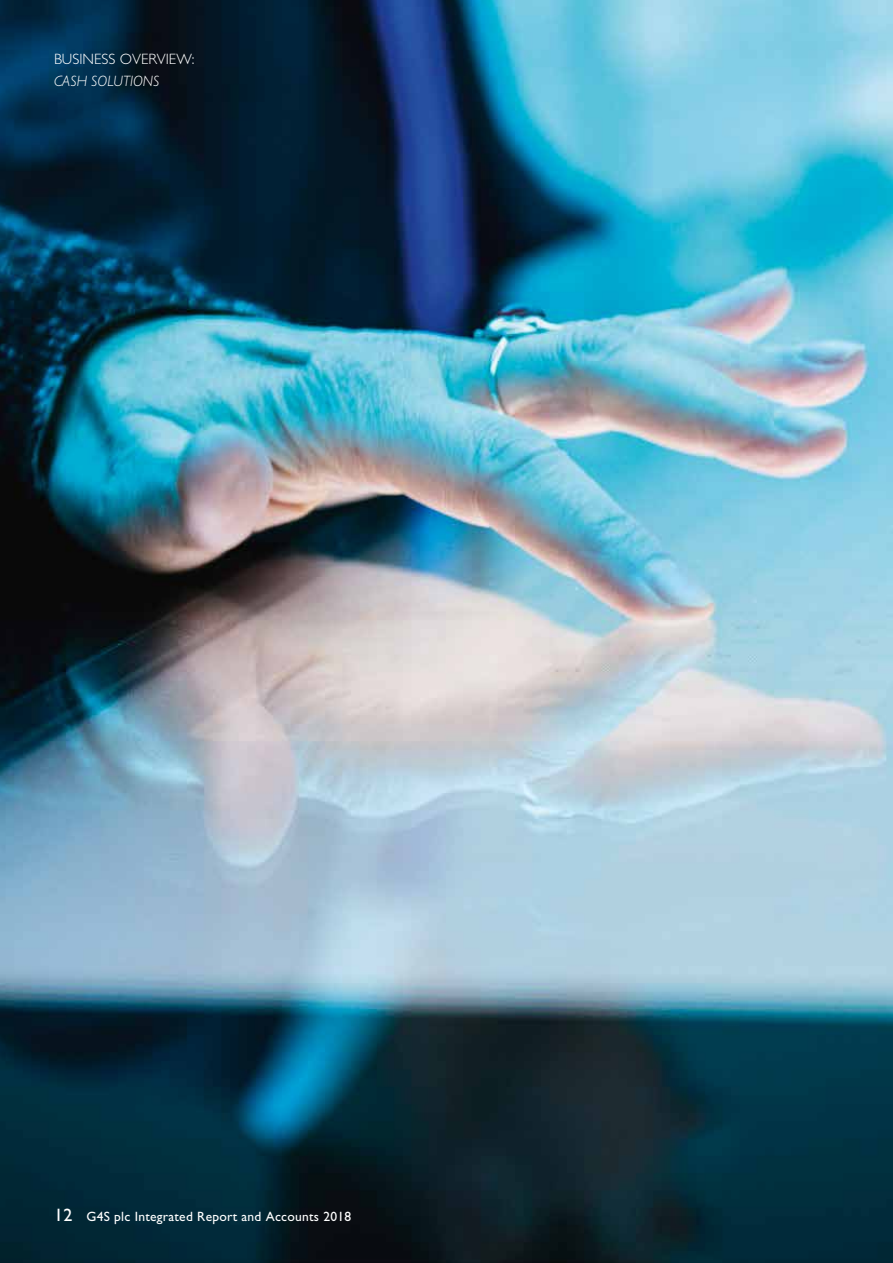
<style>
.page{position:relative;width:893px;height:1263px;background:#fff}
.page>*{position:absolute;margin:0;border:0;box-sizing:border-box;transform-origin:0 0}
.t1{font:300 15px "Gill Sans Std";color:#fff}
.t2{font:italic 300 15px "Gill Sans Std";color:#fff}
.t3{font:13.5px "Gill Sans Std";letter-spacing:.02em;color:#fff}
.s1{font-size:18px}
</style>
<div class="page">
<img style="left:0;top:0;width:893px;height:1263px">
<p class="t1" style="left:54px;top:51px;width:142px">BUSINESS OVERVIEW:</p>
<p class="t2" style="left:54px;top:73px;width:107px">CASH SOLUTIONS</p>
<p class="t3" style="left:54px;top:1209px;width:299px"><span class="s1">12</span> G4S plc Integrated Report and Accounts 2018</p>
</div>
